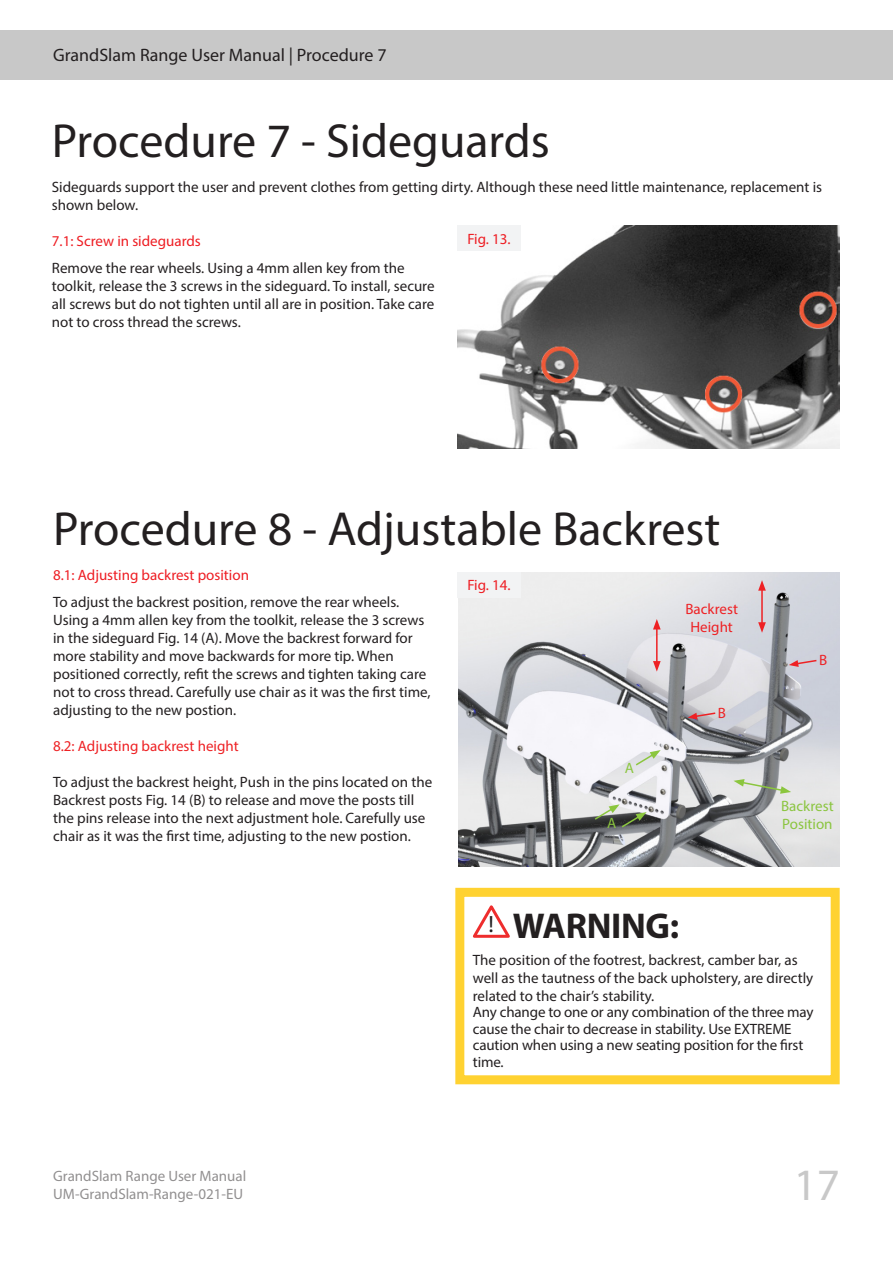
<style>
.page{position:relative;width:893px;height:1263px;background:#fff}
.page>*{position:absolute;margin:0;border:0;box-sizing:border-box;transform-origin:0 0}
.Heading_1{font:48px "Myriad Pro";color:#231f20}
.t1{font:45px "Myriad Pro";color:#c8c8c8}
.Box_Heading{font:700 36px "Myriad Pro";letter-spacing:-.01em;color:#231f20}
.t2{font:18px "Myriad Pro";color:#231f20}
.Box_Text_10_11{font:15px/18px "Myriad Pro";color:#231f20}
.Internal_Heading_-_R{font:15px "Myriad Pro";color:#ee1d23}
.t3{font:15px "Myriad Pro";color:#ee2124}
.t4{font:15px "Myriad Pro";color:#8bc540}
.Image_no{font:15px "Myriad Pro";color:#ee1d23}
.t5{font:15px "Myriad Pro";color:#ed2326}
</style>
<div class="page">
<div style="left:0;top:31px;width:893px;height:49px;background:#c8c8c8"></div>
<img style="left:458px;top:572px;width:382px;height:295px">
<svg style="left:473px;top:905px;width:37px;height:33px"></svg>
<div style="left:455px;top:888px;width:385px;height:196px;border:9px solid #ffd231"></div>
<div style="left:457px;top:572px;width:64px;height:26px;background:#f2f3f4"></div>
<svg style="left:688px;top:711px;width:29px;height:8px"></svg>
<hr style="left:656px;top:627px;width:2px;height:36px;background:#ee2124">
<svg style="left:653px;top:619px;width:8px;height:10px"></svg>
<svg style="left:653px;top:661px;width:8px;height:11px"></svg>
<svg style="left:733px;top:779px;width:58px;height:15px"></svg>
<svg style="left:593px;top:804px;width:54px;height:25px"></svg>
<img style="left:457px;top:226px;width:383px;height:223px">
<div style="left:457px;top:226px;width:64px;height:25px;background:#f2f3f4"></div>
<hr style="left:761px;top:588px;width:2px;height:37px;background:#ee2124">
<svg style="left:758px;top:580px;width:8px;height:11px"></svg>
<svg style="left:758px;top:622px;width:8px;height:11px"></svg>
<svg style="left:634px;top:750px;width:27px;height:17px"></svg>
<svg style="left:789px;top:659px;width:29px;height:8px"></svg>
<p class="t2" style="left:53px;top:44px;width:335px">GrandSlam Range User Manual | Procedure 7</p>
<p class="Heading_1" style="left:52px;top:112px;width:499px">Procedure 7 - Sideguards</p>
<p class="Box_Text_10_11" style="left:52px;top:178px;width:772px">Sideguards support the user and prevent clothes from getting dirty. Although these need little maintenance, replacement is shown below.</p>
<p class="Internal_Heading_-_R" style="left:52px;top:232px;width:150px">7.1: Screw in sideguards</p>
<p class="Box_Text_10_11" style="left:52px;top:259px;width:384px">Remove the rear wheels. Using a 4mm allen key from the toolkit, release the 3 screws in the sideguard. To install, secure all screws but do not tighten until all are in position. Take care not to cross thread the screws.</p>
<p class="Image_no" style="left:467px;top:229px;width:45px">Fig. 13.</p>
<p class="Heading_1" style="left:53px;top:499px;width:669px">Procedure 8 - Adjustable Backrest</p>
<p class="Internal_Heading_-_R" style="left:53px;top:566px;width:197px">8.1: Adjusting backrest position</p>
<p class="Box_Text_10_11" style="left:53px;top:593px;width:379px">To adjust the backrest position, remove the rear wheels.<br>Using a 4mm allen key from the toolkit, release the 3 screws in the sideguard Fig. 14 (A). Move the backrest forward for more stability and move backwards for more tip. When positioned correctly, refit the screws and tighten taking care not to cross thread. Carefully use chair as it was the first time, adjusting to the new postion.</p>
<p class="t3" style="left:53px;top:737px;width:187px">8.2: Adjusting backrest height</p>
<p class="Box_Text_10_11" style="left:53px;top:773px;width:381px">To adjust the backrest height, Push in the pins located on the Backrest posts Fig. 14 (B) to release and move the posts till the pins release into the next adjustment hole. Carefully use chair as it was the first time, adjusting to the new postion.</p>
<p class="Image_no" style="left:467px;top:576px;width:45px">Fig. 14.</p>
<p class="t3" style="left:685px;top:600px;width:54px">Backrest</p>
<p class="t3" style="left:690px;top:618px;width:44px">Height</p>
<p class="t5" style="left:718px;top:704px;width:10px">B</p>
<p class="t4" style="left:625px;top:758px;width:11px">A</p>
<p class="t4" style="left:607px;top:814px;width:11px">A</p>
<p class="t5" style="left:819px;top:651px;width:10px">B</p>
<p class="t4" style="left:781px;top:796px;width:54px">Backrest</p>
<p class="t4" style="left:782px;top:814px;width:52px">Position</p>
<p class="Box_Heading" style="left:489px;top:902px;width:192px"><sup>!</sup> WARNING:</p>
<p class="Box_Text_10_11" style="left:473px;top:950px;width:342px">The position of the footrest, backrest, camber bar, as well as the tautness of the back upholstery, are directly related to the chair’s stability.</p>
<p class="Box_Text_10_11" style="left:473px;top:1004px;width:342px;line-height:16.5px">Any change to one or any combination of the three may cause the chair to decrease in stability. Use EXTREME caution when using a new seating position for the first time.</p>
<p class="Box_Text_10_11" style="left:53px;top:1167px;width:195px">GrandSlam Range User Manual<br>UM-GrandSlam-Range-021-EU</p>
<h2 class="t1" style="left:794px;top:1157px;width:48px">17</h2>
</div>
